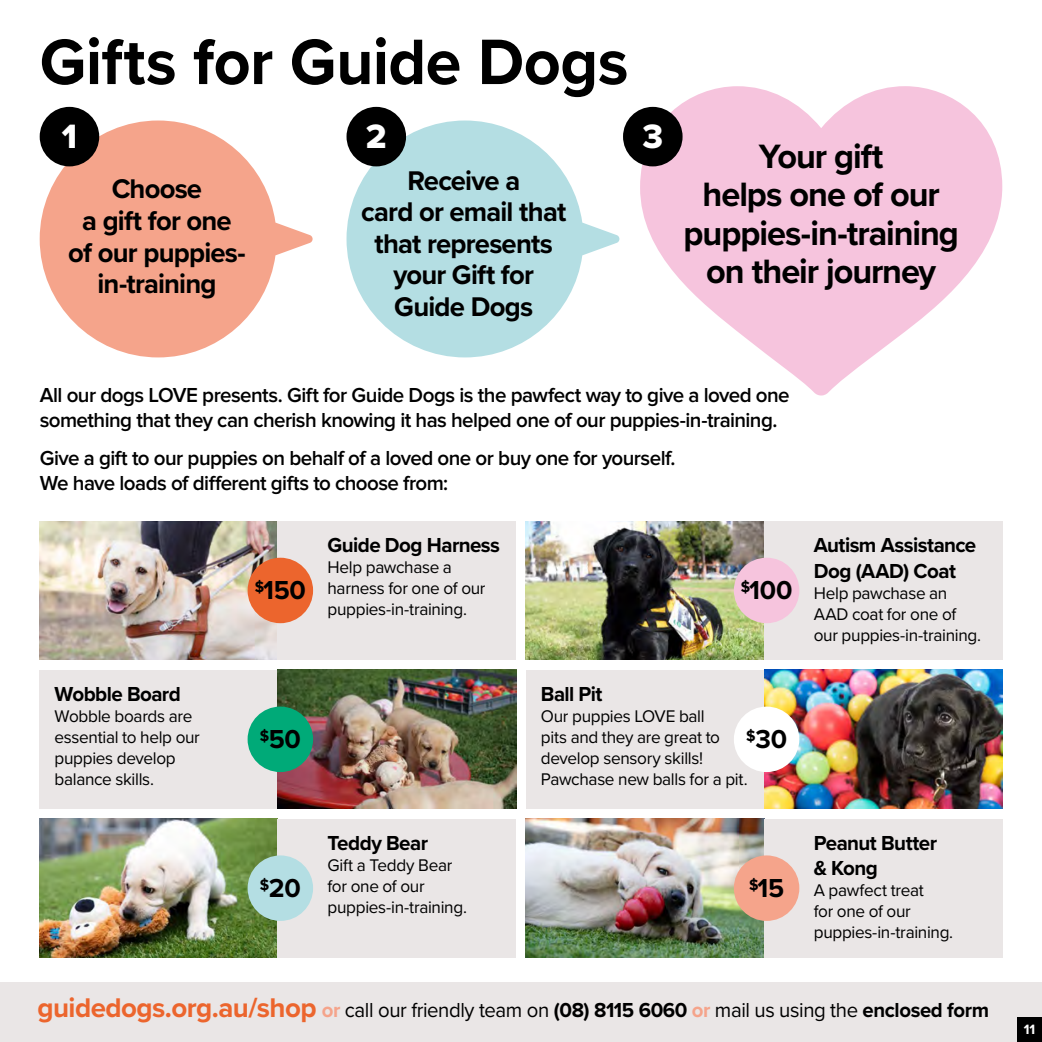
<style>
.page{position:relative;width:1042px;height:1042px;background:#fff}
.page>*{position:absolute;margin:0;border:0;box-sizing:border-box;transform-origin:0 0}
.t1{font:700 66.5px "Proxima Nova";letter-spacing:-.005em;color:#000}
.t2{font:700 35px/38.5px "Proxima Nova";letter-spacing:-.03em;color:#000;text-align:center}
.t3{font:35px "Proxima Nova Extrabld";color:#fff}
.t4{font:700 28px/31.5px "Proxima Nova";letter-spacing:-.03em;color:#000;text-align:center}
.t5{font:700 26.95px "Proxima Nova";letter-spacing:-.01em;color:#000}
.t6{font:600 21px/25.2px "Proxima Nova";letter-spacing:-.03em;color:#000}
.t7{font:700 21px/25.2px "Proxima Nova";letter-spacing:-.025em;color:#000}
.t8{font:21px "Proxima Nova";letter-spacing:-.02em;color:#000}
.t9{font:17.5px/21px "Proxima Nova";letter-spacing:-.02em;color:#000}
.t10{font:700 14px "Proxima Nova";color:#fff}
.s1{font-weight:700;font-size:28px;color:#ec652d}
.s2{font-weight:700;color:#f5a48b}
.s3{font-weight:700}
</style>
<div class="page">
<div style="left:40px;top:670px;width:238px;height:139px;background:#eae6e6"></div>
<div style="left:526px;top:670px;width:238px;height:139px;background:#eae6e6"></div>
<svg style="left:40px;top:120px;width:273px;height:237px;fill:#f5a48b"></svg>
<svg style="left:346px;top:120px;width:273px;height:237px;fill:#b4dee3"></svg>
<svg style="left:640px;top:86px;width:362px;height:309px;fill:#f6c4dd"></svg>
<img style="left:40px;top:521px;width:238px;height:139px">
<img style="left:40px;top:819px;width:238px;height:138px">
<img style="left:278px;top:670px;width:238px;height:139px">
<img style="left:764px;top:670px;width:238px;height:139px">
<img style="left:526px;top:521px;width:238px;height:139px">
<img style="left:526px;top:819px;width:238px;height:138px">
<div style="left:278px;top:521px;width:238px;height:139px;background:#eae6e6"></div>
<div style="left:278px;top:819px;width:238px;height:138px;background:#eae6e6"></div>
<div style="left:764px;top:521px;width:238px;height:139px;background:#eae6e6"></div>
<div style="left:764px;top:819px;width:238px;height:138px;background:#eae6e6"></div>
<div style="left:248px;top:558px;width:65px;height:65px;background:#ec652d;border-radius:50%"></div>
<div style="left:248px;top:855px;width:65px;height:66px;background:#b4dee3;border-radius:50%"></div>
<div style="left:248px;top:706px;width:65px;height:66px;background:#00aa78;border-radius:50%"></div>
<div style="left:734px;top:706px;width:65px;height:66px;background:#fff;border-radius:50%"></div>
<div style="left:734px;top:558px;width:65px;height:65px;background:#f6c4dd;border-radius:50%"></div>
<div style="left:734px;top:855px;width:65px;height:66px;background:#f5a48b;border-radius:50%"></div>
<div style="left:40px;top:107px;width:59px;height:59px;background:#000;border-radius:50%"></div>
<div style="left:346px;top:107px;width:60px;height:59px;background:#000;border-radius:50%"></div>
<div style="left:623px;top:107px;width:59px;height:59px;background:#000;border-radius:50%"></div>
<div style="left:0;top:982px;width:1042px;height:60px;background:#eae6e6"></div>
<div style="left:1017px;top:1017px;width:25px;height:25px;background:#000"></div>
<h1 class="t1" style="left:40px;top:12px;width:590px">Gifts for Guide Dogs</h1>
<h2 class="t3" style="left:62px;top:111px;width:17px">1</h2>
<h2 class="t3" style="left:366px;top:111px;width:22px">2</h2>
<h2 class="t3" style="left:642px;top:111px;width:22px">3</h2>
<h3 class="t4" style="left:68px;top:173px;width:179px">Choose<br>a gift for one of our puppies&shy;in-training</h3>
<h3 class="t4" style="left:361px;top:164px;width:207px">Receive a<br>card or email that that represents your Gift for<br>Guide Dogs</h3>
<h2 class="t2" style="left:683px;top:136px;width:277px">Your gift<br>helps one of our puppies-in-training on their journey</h2>
<p class="t6" style="left:40px;top:382px;width:751px">All our dogs LOVE presents. Gift for Guide Dogs is the pawfect way to give a loved one something that they can cherish knowing it has helped one of our puppies-in-training.</p>
<p class="t6" style="left:40px;top:445px;width:637px">Give a gift to our puppies on behalf of a loved one or buy one for yourself.<br>We have loads of different gifts to choose from:</p>
<p class="t7" style="left:55px;top:681px;width:128px">Wobble Board</p>
<p class="t9" style="left:55px;top:705px;width:147px">Wobble boards are essential to help our puppies develop balance skills.</p>
<h3 class="t5" style="left:255px;top:570px;width:52px"><sup>$</sup>150</h3>
<p class="t7" style="left:327px;top:532px;width:174px">Guide Dog Harness</p>
<p class="t9" style="left:327px;top:556px;width:160px">Help pawchase a harness for one of our puppies-in-training.</p>
<h3 class="t5" style="left:741px;top:570px;width:53px"><sup>$</sup>100</h3>
<p class="t7" style="left:541px;top:681px;width:63px">Ball Pit</p>
<p class="t9" style="left:541px;top:705px;width:208px">Our puppies LOVE ball<br>pits and they are great to develop sensory skills!<br>Pawchase new balls for a pit.</p>
<h3 class="t5" style="left:260px;top:719px;width:43px"><sup>$</sup>50</h3>
<h3 class="t5" style="left:746px;top:719px;width:43px"><sup>$</sup>30</h3>
<h3 class="t5" style="left:260px;top:868px;width:42px"><sup>$</sup>20</h3>
<p class="t7" style="left:327px;top:830px;width:102px">Teddy Bear</p>
<p class="t9" style="left:327px;top:854px;width:141px">Gift a Teddy Bear for one of our puppies-in-training.</p>
<h3 class="t5" style="left:749px;top:868px;width:36px"><sup>$</sup>15</h3>
<p class="t7" style="left:814px;top:532px;width:164px">Autism Assistance<br>Dog (AAD) Coat</p>
<p class="t9" style="left:814px;top:581px;width:169px">Help pawchase an<br>AAD coat for one of our puppies-in-training.</p>
<p class="t7" style="left:814px;top:830px;width:125px">Peanut Butter &amp; Kong</p>
<p class="t9" style="left:814px;top:879px;width:141px">A pawfect treat<br>for one of our puppies-in-training.</p>
<p class="t8" style="left:37px;top:994px;width:953px"><span class="s1">guidedogs.org.au/shop</span> <span class="s2">or</span> call our friendly team on <span class="s3">(08) 8115 6060</span> <span class="s2">or</span> mail us using the <span class="s3">enclosed form</span></p>
<p class="t10" style="left:1024px;top:1019px;width:13px">11</p>
</div>
